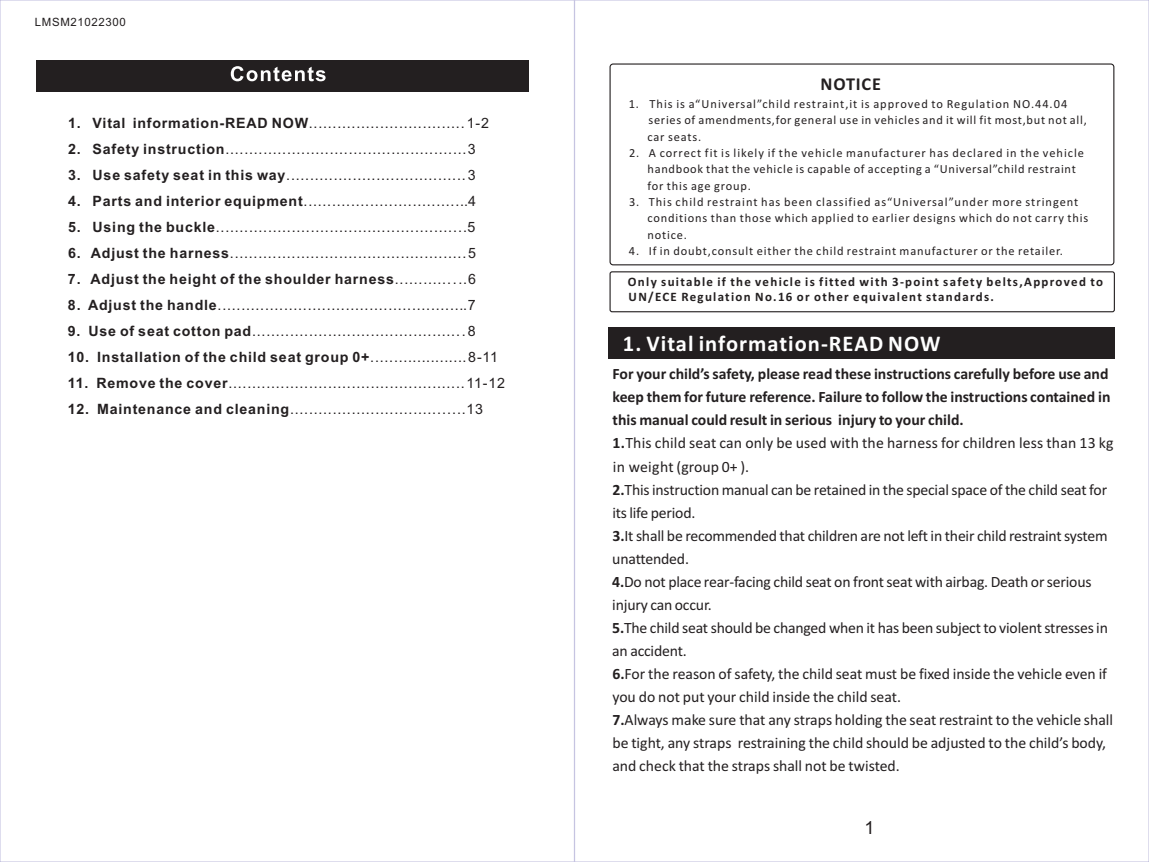
<style>
.page{position:relative;width:1149px;height:862px;background:#fff}
.page>*{position:absolute;margin:0;border:0;box-sizing:border-box;transform-origin:0 0}
.t1{font:700 22.5px "Calibri";letter-spacing:.045em;color:#fff}
.t2{font:700 18.22px "Calibri";letter-spacing:.045em;color:#231f20}
.t3{font:18px "Arial";color:#231f20}
.t4{font:15.75px/22.9px "Calibri";letter-spacing:-.01em;color:#231f20}
.t5{font:14.17px "Arial";color:#231f20}
.t6{font:700 14.17px "Arial";letter-spacing:.055em;color:#231f20}
.t7{font:700 12.83px/15.8px "Calibri";letter-spacing:.1em;color:#231f20}
.t8{font:12.38px/16.2px "Calibri";letter-spacing:.07em;color:#231f20}
.t9{font:11.47px "Arial";letter-spacing:.055em;color:#231f20}
.s1{font-weight:700}
.s2{font-weight:400}
.s3{font-family:"Sim Sun"}
</style>
<div class="page">
<div style="left:37px;top:60px;width:492px;height:32px;background:#231f20"></div>
<svg style="left:231px;top:66px;width:94px;height:15px"></svg>
<div style="left:609px;top:271px;width:505px;height:41px;border:1px solid #231f20;border-radius:2px"></div>
<div style="left:609px;top:63px;width:504px;height:202px;border:1px solid #231f20;border-radius:3px"></div>
<div style="left:607px;top:327px;width:507px;height:32px;background:#231f20"></div>
<p class="t9" style="left:35px;top:18px;width:92px">LMSM21022300</p>
<p class="t5" style="left:68px;top:117px;width:422px"><span class="s1">1. Vital information-READ NOW</span>.................................1-2</p>
<p class="t5" style="left:68px;top:143px;width:409px"><span class="s1">2. Safety instruction</span>...................................................3</p>
<p class="t5" style="left:68px;top:169px;width:409px"><span class="s1">3. Use safety seat in this way</span>......................................3</p>
<p class="t5" style="left:68px;top:195px;width:409px"><span class="s1">4. Parts and interior equipment</span>...................................4</p>
<p class="t5" style="left:68px;top:221px;width:409px"><span class="s1">5. Using the buckle</span>.....................................................5</p>
<p class="t5" style="left:68px;top:247px;width:409px"><span class="s1">6. Adjust the harness</span>..................................................5</p>
<p class="t6" style="left:68px;top:273px;width:409px">7. Adjust the height of the shoulder harness<span class="s2">...............6</span></p>
<p class="t5" style="left:68px;top:299px;width:409px"><span class="s1">8. Adjust the handle</span>.....................................................7</p>
<p class="t5" style="left:68px;top:325px;width:409px"><span class="s1">9. Use of seat cotton pad</span>.............................................8</p>
<p class="t6" style="left:68px;top:351px;width:431px">10. Installation of the child seat group 0+<span class="s2">.....................8-11</span></p>
<p class="t5" style="left:68px;top:377px;width:438px"><span class="s1">11. Remove the cover</span>..................................................11-12</p>
<p class="t5" style="left:68px;top:403px;width:416px"><span class="s1">12. Maintenance and cleaning</span>.....................................13</p>
<p class="t2" style="left:820px;top:76px;width:62px">NOTICE</p>
<p class="t8" style="left:695px;top:97px;width:7px">“</p>
<p class="t8" style="left:647px;top:97px;width:440px;text-indent:-19px">1<span class="s3">.</span> This is a Universal”child restraint,it is approved to Regulation NO.44.04 series of amendments,for general use in vehicles and it will fit most,but not all, car seats.</p>
<p class="t8" style="left:647px;top:146px;width:438px;text-indent:-18px">2. A correct fit is likely if the vehicle manufacturer has declared in the vehicle handbook that the vehicle is capable of accepting a “Universal”child restraint for this age group.</p>
<p class="t8" style="left:647px;top:195px;width:442px;text-indent:-18px">3. This child restraint has been classified as“Universal”under more stringent conditions than those which applied to earlier designs which do not carry this notice.</p>
<p class="t8" style="left:628px;top:243px;width:435px">4. If in doubt,consult either the child restraint manufacturer or the retailer.</p>
<p class="t7" style="left:627px;top:274px;width:476px">Only suitable if the vehicle is fitted with 3-point safety belts,Approved to<br>UN/ECE Regulation No.16 or other equivalent standards.</p>
<h1 class="t1" style="left:622px;top:333px;width:319px">1. Vital information-READ NOW</h1>
<p class="t4" style="left:612px;top:363px;width:502px"><span class="s1">For your child’s safety, please read these instructions carefully before use and keep them for future reference. Failure to follow the instructions contained in this manual could result in serious injury to your child.<br>1.</span>This child seat can only be used with the harness for children less than 13 kg in weight (group 0+ ).<br><span class="s1">2.</span>This instruction manual can be retained in the special space of the child seat for its life period.<br><span class="s1">3.</span>It shall be recommended that children are not left in their child restraint system unattended.<br><span class="s1">4.</span>Do not place rear-facing child seat on front seat with airbag. Death or serious injury can occur.<br><span class="s1">5.</span>The child seat should be changed when it has been subject to violent stresses in an accident.<br><span class="s1">6.</span>For the reason of safety, the child seat must be fixed inside the vehicle even if you do not put your child inside the child seat.<br><span class="s1">7.</span>Always make sure that any straps holding the seat restraint to the vehicle shall be tight, any straps restraining the child should be adjusted to the child’s body, and check that the straps shall not be twisted.</p>
<p class="t3" style="left:864px;top:820px;width:12px">1</p>
</div>
